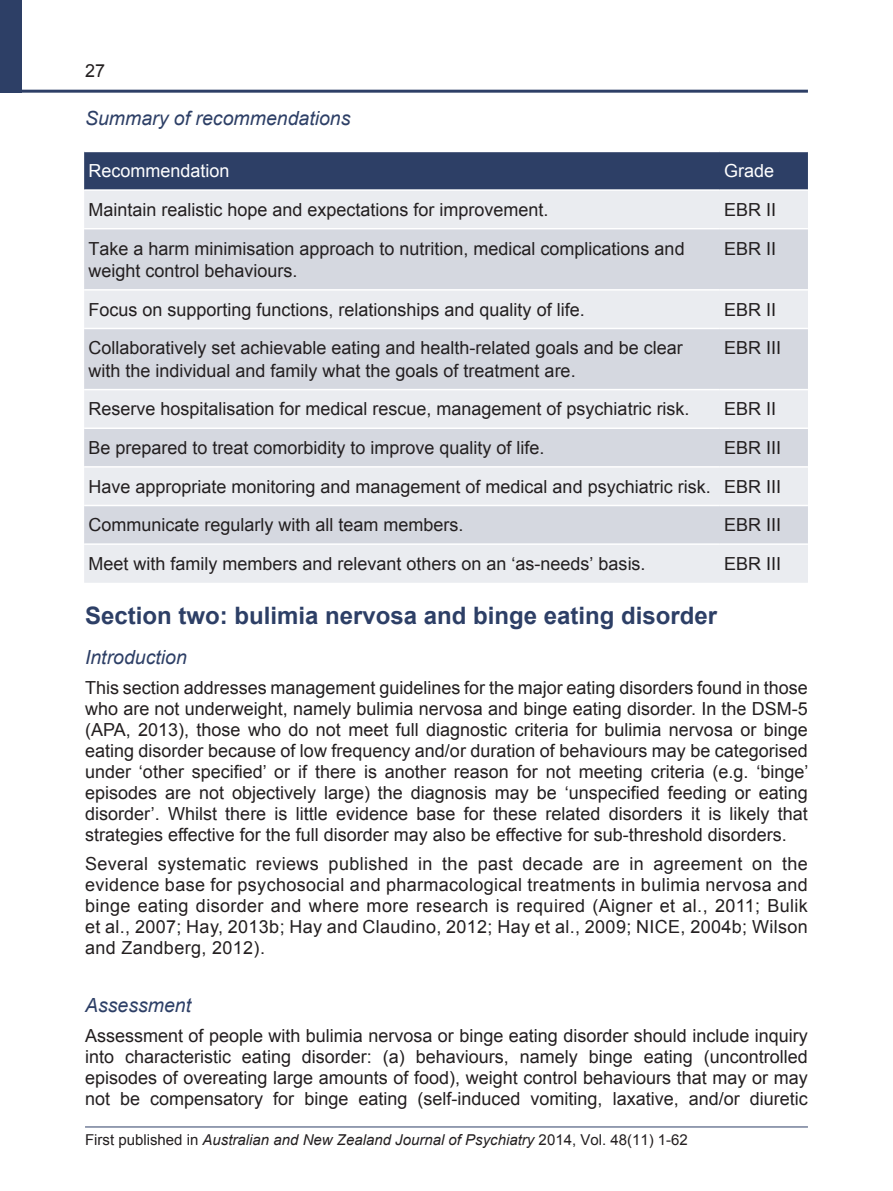
<style>
.page{position:relative;width:893px;height:1191px;background:#fff}
.page>*{position:absolute;margin:0;border:0;box-sizing:border-box;transform-origin:0 0}
.t1{font:700 24px "Arial";color:#2d3f66}
.t2{font:italic 19.5px "Arial";color:#2d3f66}
.t3{font:18px/21px "Arial";color:#231f20;text-align:justify}
.t4{font:18px "Arial";color:#fff}
.t5{font:italic 15px "Arial";color:#231f20}
.s1{font-style:normal}
</style>
<div class="page">
<hr style="left:85px;top:1126px;width:723px;height:1px;background:#2d3f66">
<hr style="left:9px;top:90px;width:799px;height:3px;background:#2d3f66">
<div style="left:0;top:0;width:21px;height:93px;background:#2d3f66"></div>
<div style="left:84px;top:152px;width:724px;height:37px;background:#2d3f66"></div>
<div style="left:84px;top:191px;width:724px;height:392px;background:#eaecf0"></div>
<svg style="left:84px;top:229px;width:724px;height:314px;fill:#d5d8e0"></svg>
<hr style="left:84px;top:228px;width:636px;height:1px;background:#fff">
<hr style="left:720px;top:228px;width:88px;height:1px;background:#fff">
<hr style="left:84px;top:289px;width:636px;height:1px;background:#fff">
<hr style="left:720px;top:289px;width:88px;height:1px;background:#fff">
<hr style="left:84px;top:328px;width:636px;height:1px;background:#fff">
<hr style="left:720px;top:328px;width:88px;height:1px;background:#fff">
<hr style="left:84px;top:389px;width:636px;height:1px;background:#fff">
<hr style="left:720px;top:389px;width:88px;height:1px;background:#fff">
<hr style="left:84px;top:427px;width:636px;height:2px;background:#fff">
<hr style="left:720px;top:427px;width:88px;height:2px;background:#fff">
<hr style="left:84px;top:466px;width:636px;height:1px;background:#fff">
<hr style="left:720px;top:466px;width:88px;height:1px;background:#fff">
<hr style="left:84px;top:505px;width:636px;height:1px;background:#fff">
<hr style="left:720px;top:505px;width:88px;height:1px;background:#fff">
<hr style="left:84px;top:543px;width:636px;height:2px;background:#fff">
<hr style="left:720px;top:543px;width:88px;height:2px;background:#fff">
<p class="t3" style="left:85px;top:60px;width:22px">27</p>
<p class="t2" style="left:85px;top:105px;width:267px">Summary of recommendations</p>
<p class="t4" style="left:88px;top:159px;width:143px">Recommendation</p>
<p class="t4" style="left:724px;top:159px;width:52px">Grade</p>
<p class="t3" style="left:88px;top:199px;width:462px">Maintain realistic hope and expectations for improvement.</p>
<p class="t3" style="left:724px;top:199px;width:54px">EBR II</p>
<p class="t3" style="left:88px;top:237px;width:598px;line-height:22.5px">Take a harm minimisation approach to nutrition, medical complications and weight control behaviours.</p>
<p class="t3" style="left:724px;top:238px;width:54px">EBR II</p>
<p class="t3" style="left:88px;top:299px;width:498px">Focus on supporting functions, relationships and quality of life.</p>
<p class="t3" style="left:724px;top:299px;width:54px">EBR II</p>
<p class="t3" style="left:88px;top:337px;width:596px;line-height:22.5px">Collaboratively set achievable eating and health-related goals and be clear with the individual and family what the goals of treatment are.</p>
<p class="t3" style="left:724px;top:338px;width:59px">EBR III</p>
<p class="t3" style="left:88px;top:399px;width:603px">Reserve hospitalisation for medical rescue, management of psychiatric risk.</p>
<p class="t3" style="left:724px;top:399px;width:54px">EBR II</p>
<p class="t3" style="left:88px;top:437px;width:458px">Be prepared to treat comorbidity to improve quality of life.</p>
<p class="t3" style="left:88px;top:429px;width:694px;line-height:38.5px;text-indent:636px">EBR III Have appropriate monitoring and management of medical and psychiatric risk. EBR III Communicate regularly with all team members.</p>
<p class="t3" style="left:724px;top:514px;width:59px">EBR III</p>
<p class="t3" style="left:88px;top:553px;width:559px">Meet with family members and relevant others on an ‘as-needs’ basis.</p>
<p class="t3" style="left:724px;top:553px;width:59px">EBR III</p>
<h1 class="t1" style="left:85px;top:599px;width:634px">Section two: bulimia nervosa and binge eating disorder</h1>
<p class="t2" style="left:85px;top:644px;width:103px">Introduction</p>
<p class="t3" style="left:85px;top:677px;width:725px">This section addresses management guidelines for the major eating disorders found in those who are not underweight, namely bulimia nervosa and binge eating disorder. In the DSM-5 (APA, 2013), those who do not meet full diagnostic criteria for bulimia nervosa or binge eating disorder because of low frequency and/or duration of behaviours may be categorised under ‘other specified’ or if there is another reason for not meeting criteria (e.g. ‘binge’ episodes are not objectively large) the diagnosis may be ‘unspecified feeding or eating disorder’. Whilst there is little evidence base for these related disorders it is likely that strategies effective for the full disorder may also be effective for sub-threshold disorders.</p>
<p class="t3" style="left:85px;top:853px;width:724px">Several systematic reviews published in the past decade are in agreement on the evidence base for psychosocial and pharmacological treatments in bulimia nervosa and binge eating disorder and where more research is required (Aigner et al., 2011; Bulik et al., 2007; Hay, 2013b; Hay and Claudino, 2012; Hay et al., 2009; NICE, 2004b; Wilson and Zandberg, 2012).</p>
<p class="t2" style="left:85px;top:992px;width:108px">Assessment</p>
<p class="t3" style="left:85px;top:1025px;width:724px">Assessment of people with bulimia nervosa or binge eating disorder should include inquiry into characteristic eating disorder: (a) behaviours, namely binge eating (uncontrolled episodes of overeating large amounts of food), weight control behaviours that may or may not be compensatory for binge eating (self-induced vomiting, laxative, and/or diuretic</p>
<p class="t5" style="left:85px;top:1130px;width:604px"><span class="s1">First published in</span> Australian and New Zealand Journal of Psychiatry <span class="s1">2014, Vol. 48(11) 1-62</span></p>
</div>
